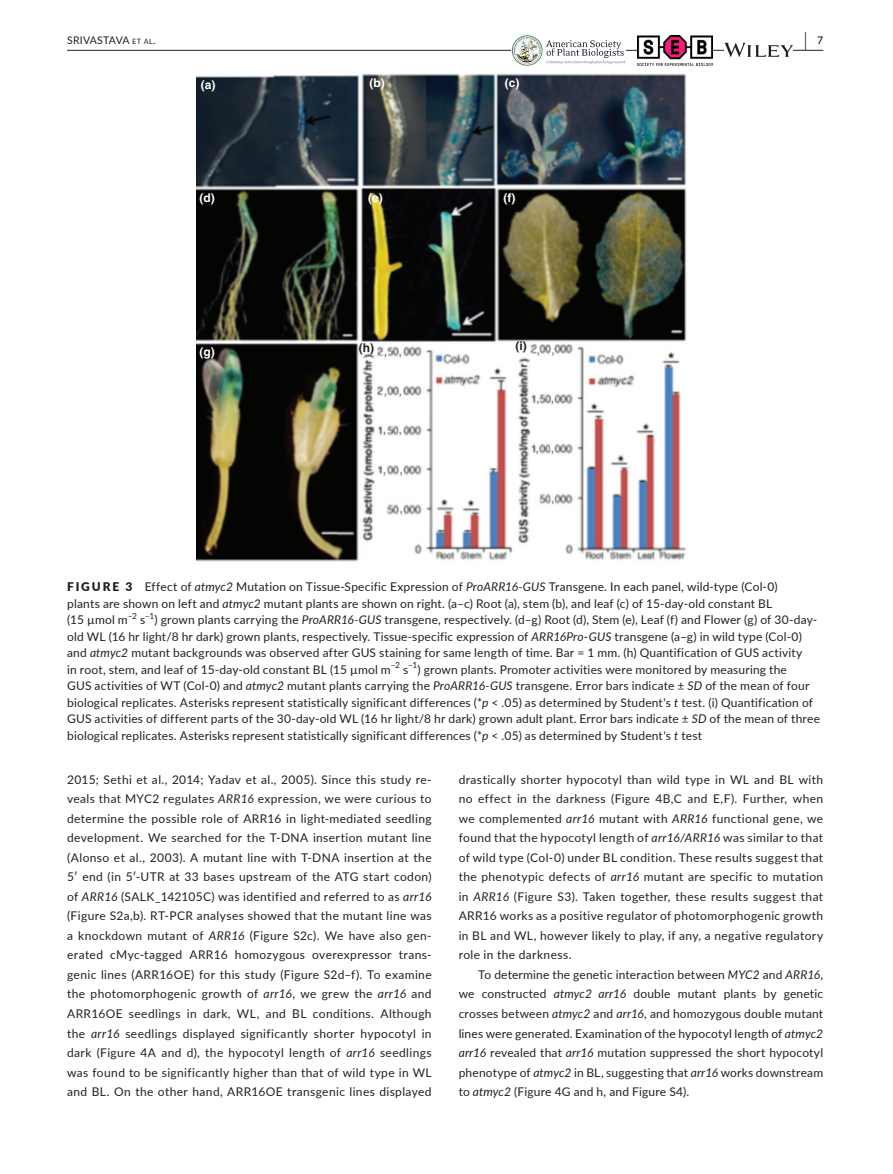
<style>
.page{position:relative;width:893px;height:1174px;background:#fff}
.page>*{position:absolute;margin:0;border:0;box-sizing:border-box;transform-origin:0 0}
.t1{font:600 19.5px "Lato";color:#231f20;scale:.48 1}
.t2{font:12px/19.5px "Lato";letter-spacing:.015em;color:#231f20;text-align:justify}
.t3{font:700 12px "Helvetica";color:#fff}
.t4{font:700 12px "Helvetica";color:#231f20}
.t5{font:10.5px "Lato";letter-spacing:.015em;color:#231f20}
.t6{font:600 10.5px "Lato";color:#231f20}
.s1{font-size:7.35px}
.s2{font-weight:900}
.s3{font-style:italic}
</style>
<div class="page">
<hr style="left:67px;top:50px;width:756px;height:1px;background:#231f20">
<img style="left:638px;top:35px;width:74px;height:30px">
<div style="left:512px;top:35px;width:114px;height:31px;background:#fff"></div>
<div style="left:512px;top:36px;width:30px;height:29px;border:1px solid #548755;border-radius:50%"></div>
<svg style="left:513px;top:36px;width:112px;height:29px"></svg>
<svg style="left:724px;top:43px;width:69px;height:14px"></svg>
<img style="left:196px;top:73px;width:490px;height:489px">
<h1 class="t1" style="left:804px;top:26px;width:7px">|</h1>
<p class="t5" style="left:67px;top:33px;width:90px">SRIVASTAVA <span class="s1">et al</span>.</p>
<p class="t6" style="left:817px;top:33px;width:8px">7</p>
<p class="t3" style="left:201px;top:77px;width:16px">(a)</p>
<p class="t3" style="left:370px;top:76px;width:17px">(b)</p>
<p class="t3" style="left:505px;top:76px;width:16px">(c)</p>
<p class="t3" style="left:199px;top:191px;width:17px">(d)</p>
<p class="t3" style="left:368px;top:191px;width:16px">(e)</p>
<p class="t3" style="left:503px;top:191px;width:13px">(f)</p>
<p class="t3" style="left:199px;top:345px;width:17px">(g)</p>
<p class="t4" style="left:359px;top:340px;width:17px">(h)</p>
<p class="t4" style="left:515px;top:339px;width:13px">(i)</p>
<p class="t2" style="left:67px;top:578px;width:754px;line-height:16.5px;text-align:left"><span class="s2">FIGURE 3</span> Effect of <span class="s3">atmyc2</span> Mutation on Tissue‐Specific Expression of <span class="s3">ProARR16‐GUS</span> Transgene. In each panel, wild‐type (Col‐0)<br>plants are shown on left and <span class="s3">atmyc2</span> mutant plants are shown on right. (a–c) Root (a), stem (b), and leaf (c) of 15‐day‐old constant BL<br>(15 µmol m<sup>−2</sup> s<sup>−1</sup>) grown plants carrying the <span class="s3">ProARR16‐GUS</span> transgene, respectively. (d–g) Root (d), Stem (e), Leaf (f) and Flower (g) of 30‐day‐ old WL (16 hr light/8 hr dark) grown plants, respectively. Tissue‐specific expression of <span class="s3">ARR16Pro</span>‐<span class="s3">GUS</span> transgene (a–g) in wild type (Col‐0) and <span class="s3">atmyc2</span> mutant backgrounds was observed after GUS staining for same length of time. Bar = 1 mm. (h) Quantification of GUS activity<br>in root, stem, and leaf of 15‐day‐old constant BL (15 µmol m<sup>−2</sup> s<sup>−1</sup>) grown plants. Promoter activities were monitored by measuring the<br>GUS activities of WT (Col‐0) and <span class="s3">atmyc2</span> mutant plants carrying the <span class="s3">ProARR16‐GUS</span> transgene. Error bars indicate ± <span class="s3">SD</span> of the mean of four biological replicates. Asterisks represent statistically significant differences (*<span class="s3">p</span> &lt; .05) as determined by Student's <span class="s3">t</span> test. (i) Quantification of GUS activities of different parts of the 30‐day‐old WL (16 hr light/8 hr dark) grown adult plant. Error bars indicate ± <span class="s3">SD</span> of the mean of three biological replicates. Asterisks represent statistically significant differences (*<span class="s3">p</span> &lt; .05) as determined by Student's <span class="s3">t</span> test</p>
<p class="t2" style="left:67px;top:769px;width:366px">2015; Sethi et al., 2014; Yadav et al., 2005). Since this study re‐ veals that MYC2 regulates <span class="s3">ARR16</span> expression, we were curious to determine the possible role of ARR16 in light‐mediated seedling development. We searched for the T‐DNA insertion mutant line (Alonso et al., 2003). A mutant line with T‐DNA insertion at the 5′ end (in 5′‐UTR at 33 bases upstream of the ATG start codon) of <span class="s3">ARR16</span> (SALK_142105C) was identified and referred to as <span class="s3">arr16 </span>(Figure S2a,b). RT‐PCR analyses showed that the mutant line was a knockdown mutant of <span class="s3">ARR16</span> (Figure S2c). We have also gen‐ erated cMyc‐tagged ARR16 homozygous overexpressor trans‐ genic lines (ARR16OE) for this study (Figure S2d–f). To examine the photomorphogenic growth of <span class="s3">arr16</span>, we grew the <span class="s3">arr16</span> and ARR16OE seedlings in dark, WL, and BL conditions. Although the <span class="s3">arr16</span> seedlings displayed significantly shorter hypocotyl in dark (Figure 4A and d), the hypocotyl length of <span class="s3">arr16</span> seedlings was found to be significantly higher than that of wild type in WL and BL. On the other hand, ARR16OE transgenic lines displayed</p>
<p class="t2" style="left:459px;top:769px;width:366px">drastically shorter hypocotyl than wild type in WL and BL with no effect in the darkness (Figure 4B,C and E,F). Further, when we complemented <span class="s3">arr16</span> mutant with <span class="s3">ARR16</span> functional gene, we found that the hypocotyl length of <span class="s3">arr16/ARR16</span> was similar to that of wild type (Col‐0) under BL condition. These results suggest that the phenotypic defects of <span class="s3">arr16</span> mutant are specific to mutation in <span class="s3">ARR16</span> (Figure S3). Taken together, these results suggest that ARR16 works as a positive regulator of photomorphogenic growth in BL and WL, however likely to play, if any, a negative regulatory role in the darkness.</p>
<p class="t2" style="left:459px;top:964px;width:366px;text-indent:20px">To determine the genetic interaction between <span class="s3">MYC2</span> and <span class="s3">ARR16</span>, we constructed <span class="s3">atmyc2 arr16</span> double mutant plants by genetic crosses between <span class="s3">atmyc2</span> and <span class="s3">arr16</span>, and homozygous double mutant lines were generated. Examination of the hypocotyl length of <span class="s3">atmyc2 arr16</span> revealed that <span class="s3">arr16</span> mutation suppressed the short hypocotyl phenotype of <span class="s3">atmyc2</span> in BL, suggesting that <span class="s3">arr16</span> works downstream to <span class="s3">atmyc2</span> (Figure 4G and h, and Figure S4).</p>
</div>
